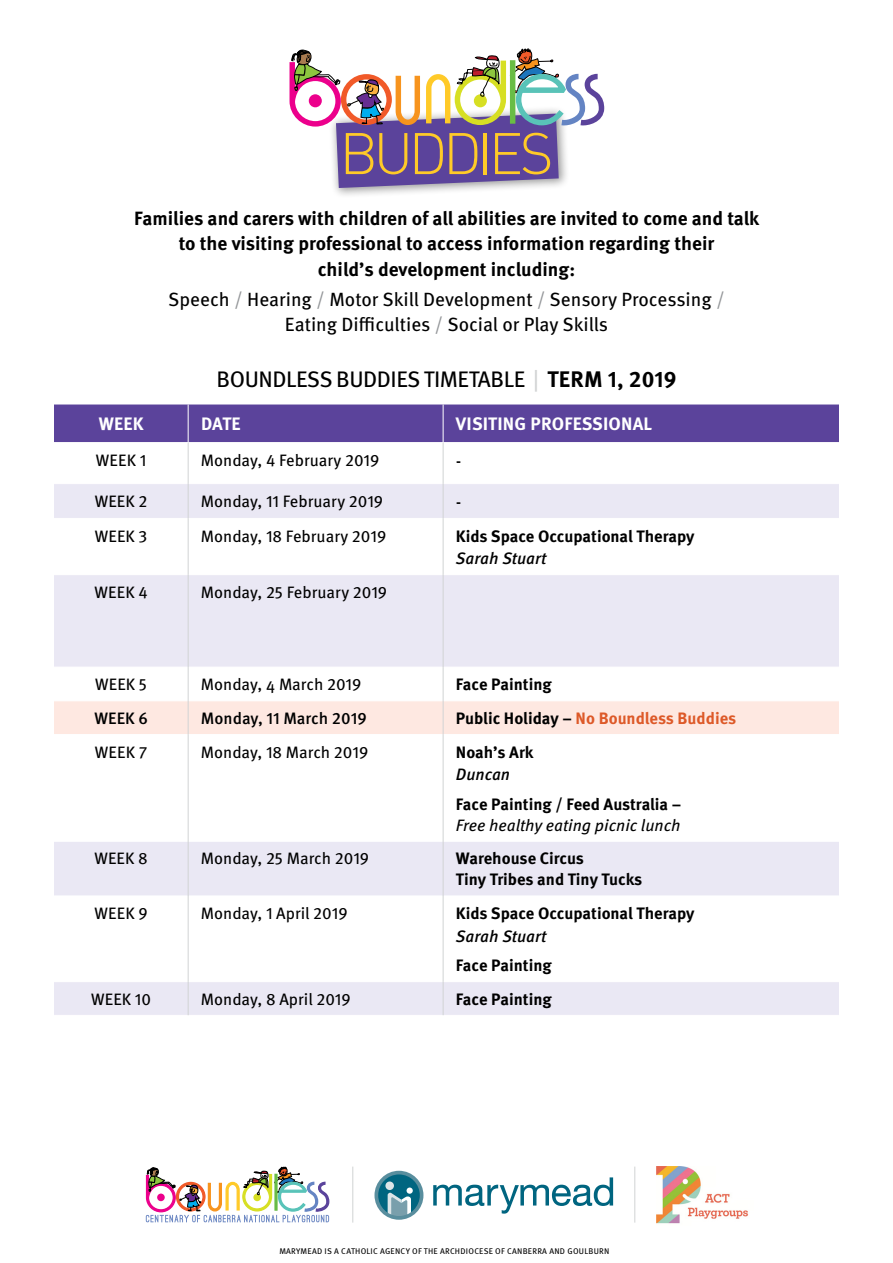
<style>
.page{position:relative;width:893px;height:1263px;background:#fff}
.page>*{position:absolute;margin:0;border:0;box-sizing:border-box;transform-origin:0 0}
.t1{font:300 57.6px "DINOT";letter-spacing:-.08em;color:#ffca28}
.t2{font:22.5px "Meta OT";letter-spacing:-.02em;color:#000}
.t3{font:700 19.2px/25.5px "Meta OT";color:#000;text-align:center}
.t4{font:19.2px/25.5px "Meta OT";color:#000;text-align:center}
.t5{font:700 18px "Meta OT";letter-spacing:.01em;color:#fff}
.t6{font:18px "Meta OT";color:#000}
.t7{font:16.5px "Meta OT";color:#000}
.t8{font:700 16.5px/21px "Meta OT";color:#000}
.t9{font:700 16.5px "Meta OT";color:#dd5928}
.t10{font:italic 500 16.5px "Meta OT";letter-spacing:-.005em;color:#000}
.t11{font:italic 16.5px "Meta OT";color:#000}
.t12{font:500 16.5px "Meta OT";color:#000}
.t13{font:8.25px "Meta OT";letter-spacing:.03em;color:#000}
.s1{color:#939598}
.s2{color:#d1d3d4}
.s3{font-weight:700}
.s4{color:#000}
</style>
<div class="page">
<div style="left:54px;top:404px;width:785px;height:38px;background:#5b439b"></div>
<div style="left:54px;top:484px;width:785px;height:531px;background:#eae8f4"></div>
<svg style="left:54px;top:519px;width:785px;height:462px"></svg>
<svg style="left:189px;top:519px;width:254px;height:462px"></svg>
<div style="left:54px;top:701px;width:785px;height:33px;background:#fee8e1"></div>
<hr style="left:54px;top:518px;width:134px;height:1px;background:#fff">
<hr style="left:189px;top:518px;width:254px;height:1px;background:#fff">
<hr style="left:443px;top:518px;width:396px;height:1px;background:#fff">
<hr style="left:54px;top:574px;width:134px;height:1px;background:#fff">
<hr style="left:189px;top:574px;width:254px;height:1px;background:#fff">
<hr style="left:443px;top:574px;width:396px;height:1px;background:#fff">
<hr style="left:54px;top:667px;width:134px;height:1px;background:#fff">
<hr style="left:189px;top:667px;width:254px;height:1px;background:#fff">
<hr style="left:443px;top:667px;width:396px;height:1px;background:#fff">
<hr style="left:54px;top:700px;width:134px;height:1px;background:#fff">
<hr style="left:189px;top:700px;width:254px;height:1px;background:#fff">
<hr style="left:443px;top:700px;width:396px;height:1px;background:#fff">
<hr style="left:54px;top:734px;width:134px;height:1px;background:#fff">
<hr style="left:189px;top:734px;width:254px;height:1px;background:#fff">
<hr style="left:443px;top:734px;width:396px;height:1px;background:#fff">
<hr style="left:54px;top:841px;width:134px;height:1px;background:#fff">
<hr style="left:189px;top:841px;width:254px;height:1px;background:#fff">
<hr style="left:443px;top:841px;width:396px;height:1px;background:#fff">
<hr style="left:54px;top:896px;width:134px;height:1px;background:#fff">
<hr style="left:189px;top:896px;width:254px;height:1px;background:#fff">
<hr style="left:443px;top:896px;width:396px;height:1px;background:#fff">
<hr style="left:54px;top:981px;width:134px;height:1px;background:#fff">
<hr style="left:189px;top:981px;width:254px;height:1px;background:#fff">
<hr style="left:443px;top:981px;width:396px;height:1px;background:#fff">
<hr style="left:188px;top:404px;width:1px;height:38px;background:#fff">
<hr style="left:443px;top:404px;width:1px;height:38px;background:#fff">
<hr style="left:188px;top:443px;width:1px;height:41px;background:#d1d3d4">
<hr style="left:443px;top:443px;width:1px;height:41px;background:#d1d3d4">
<hr style="left:188px;top:484px;width:1px;height:34px;background:#d1d3d4">
<hr style="left:443px;top:484px;width:1px;height:34px;background:#d1d3d4">
<hr style="left:188px;top:518px;width:1px;height:57px;background:#d1d3d4">
<hr style="left:443px;top:518px;width:1px;height:57px;background:#d1d3d4">
<hr style="left:188px;top:575px;width:1px;height:92px;background:#d1d3d4">
<hr style="left:443px;top:575px;width:1px;height:92px;background:#d1d3d4">
<hr style="left:188px;top:667px;width:1px;height:34px;background:#d1d3d4">
<hr style="left:443px;top:667px;width:1px;height:34px;background:#d1d3d4">
<hr style="left:188px;top:701px;width:1px;height:33px;background:#d1d3d4">
<hr style="left:443px;top:701px;width:1px;height:33px;background:#d1d3d4">
<hr style="left:188px;top:734px;width:1px;height:107px;background:#d1d3d4">
<hr style="left:443px;top:734px;width:1px;height:107px;background:#d1d3d4">
<hr style="left:188px;top:841px;width:1px;height:55px;background:#d1d3d4">
<hr style="left:443px;top:841px;width:1px;height:55px;background:#d1d3d4">
<hr style="left:188px;top:896px;width:1px;height:86px;background:#d1d3d4">
<hr style="left:443px;top:896px;width:1px;height:86px;background:#d1d3d4">
<hr style="left:188px;top:982px;width:1px;height:33px;background:#d1d3d4">
<hr style="left:443px;top:982px;width:1px;height:33px;background:#d1d3d4">
<div style="left:328px;top:106px;width:242px;height:93px;background:#000;opacity:.4"></div>
<svg style="left:289px;top:48px;width:316px;height:140px"></svg>
<svg style="left:374px;top:1171px;width:49px;height:49px"></svg>
<svg style="left:433px;top:1177px;width:180px;height:36px"></svg>
<img style="left:656px;top:1166px;width:93px;height:58px">
<hr style="left:634px;top:1166px;width:1px;height:56px;background:#d1d3d4">
<hr style="left:352px;top:1166px;width:1px;height:56px;background:#d1d3d4">
<svg style="left:145px;top:1166px;width:184px;height:56px"></svg>
<h1 class="t1" style="left:339px;top:118px;width:216px">BUDDIES</h1>
<p class="t3" style="left:134px;top:205px;width:626px">Families and carers with children of all abilities are invited to come and talk to the visiting professional to access information regarding their<br>child’s development including:</p>
<p class="t4" style="left:168px;top:287px;width:558px">Speech <span class="s1">/</span> Hearing <span class="s1">/</span> Motor Skill Development <span class="s1">/</span> Sensory Processing <span class="s1">/<br></span>Eating Difficulties <span class="s1">/</span> Social or Play Skills</p>
<h2 class="t2" style="left:217px;top:365px;width:461px">BOUNDLESS BUDDIES TIMETABLE <span class="s2">|</span> <span class="s3">TERM 1, 2019</span></h2>
<p class="t5" style="left:99px;top:413px;width:46px">WEEK</p>
<p class="t5" style="left:201px;top:413px;width:41px">DATE</p>
<p class="t5" style="left:456px;top:413px;width:198px">VISITING PROFESSIONAL</p>
<p class="t7" style="left:96px;top:450px;width:52px">WEEK 1</p>
<p class="t7" style="left:201px;top:450px;width:180px">Monday, 4 February 2019</p>
<p class="t6" style="left:456px;top:450px;width:7px">-</p>
<p class="t7" style="left:95px;top:491px;width:54px">WEEK 2</p>
<p class="t7" style="left:201px;top:491px;width:184px">Monday, 11 February 2019</p>
<p class="t6" style="left:456px;top:491px;width:7px">-</p>
<p class="t7" style="left:95px;top:526px;width:54px">WEEK 3</p>
<p class="t7" style="left:201px;top:526px;width:187px">Monday, 18 February 2019</p>
<p class="t8" style="left:456px;top:525px;width:240px">Kids Space Occupational Therapy</p>
<p class="t10" style="left:456px;top:548px;width:92px">Sarah Stuart</p>
<p class="t7" style="left:95px;top:582px;width:55px">WEEK 4</p>
<p class="t7" style="left:201px;top:582px;width:188px">Monday, 25 February 2019</p>
<p class="t7" style="left:95px;top:674px;width:53px">WEEK 5</p>
<p class="t7" style="left:201px;top:674px;width:162px">Monday, 4 March 2019</p>
<p class="t8" style="left:456px;top:674px;width:97px">Face Painting</p>
<p class="t12" style="left:94px;top:708px;width:55px">WEEK 6</p>
<p class="t12" style="left:201px;top:708px;width:167px">Monday, 11 March 2019</p>
<p class="t9" style="left:456px;top:708px;width:282px"><span class="s4">Public Holiday –</span> No Boundless Buddies</p>
<p class="t7" style="left:95px;top:742px;width:54px">WEEK 7</p>
<p class="t7" style="left:201px;top:742px;width:169px">Monday, 18 March 2019</p>
<p class="t8" style="left:456px;top:741px;width:79px">Noah’s Ark</p>
<p class="t10" style="left:456px;top:764px;width:56px">Duncan</p>
<p class="t8" style="left:456px;top:793px;width:227px">Face Painting / Feed Australia –</p>
<p class="t11" style="left:456px;top:815px;width:226px">Free healthy eating picnic lunch</p>
<p class="t7" style="left:94px;top:848px;width:55px">WEEK 8</p>
<p class="t7" style="left:201px;top:848px;width:170px">Monday, 25 March 2019</p>
<p class="t8" style="left:456px;top:848px;width:188px">Warehouse Circus<br>Tiny Tribes and Tiny Tucks</p>
<p class="t7" style="left:95px;top:903px;width:55px">WEEK 9</p>
<p class="t7" style="left:201px;top:903px;width:148px">Monday, 1 April 2019</p>
<p class="t8" style="left:456px;top:903px;width:240px">Kids Space Occupational Therapy</p>
<p class="t10" style="left:456px;top:926px;width:92px">Sarah Stuart</p>
<p class="t8" style="left:456px;top:955px;width:97px">Face Painting</p>
<p class="t7" style="left:91px;top:989px;width:61px">WEEK 10</p>
<p class="t7" style="left:201px;top:989px;width:151px">Monday, 8 April 2019</p>
<p class="t8" style="left:456px;top:989px;width:97px">Face Painting</p>
<p class="t13" style="left:279px;top:1246px;width:332px">MARYMEAD IS A CATHOLIC AGENCY OF THE ARCHDIOCESE OF CANBERRA AND GOULBURN</p>
</div>
